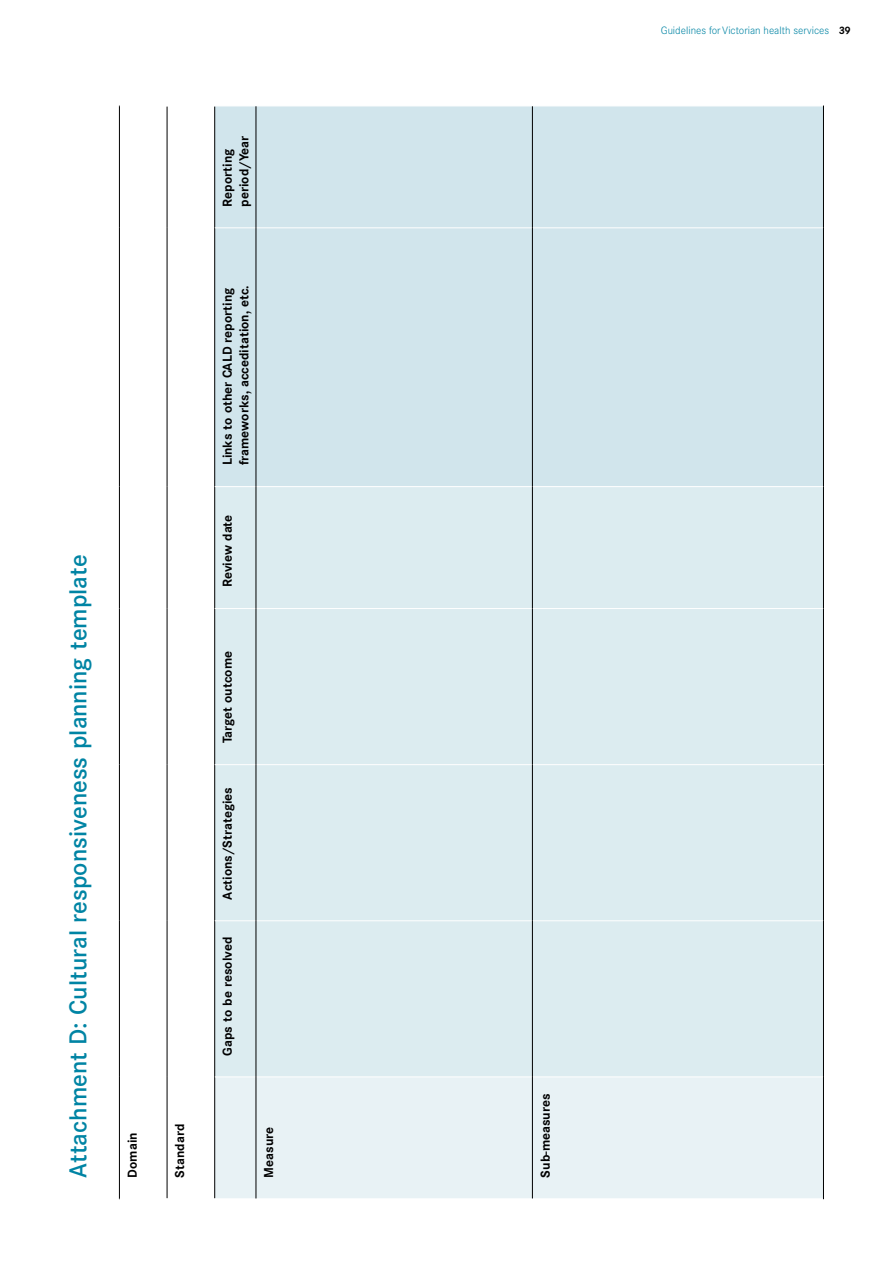
<style>
.page{position:relative;width:893px;height:1263px;background:#fff}
.page>*{position:absolute;margin:0;border:0;box-sizing:border-box;transform-origin:0 0}
.t1{font:500 24px "Corporate SBQ";color:#0084a4}
.t2{font:700 12.75px/16.5px "Corporate SBQ";color:#000}
.t3{font:300 10.5px "Corporate SBQ";color:#0084a4}
.s1{font-weight:700;color:#000}
</style>
<div class="page">
<div style="left:215px;top:1077px;width:608px;height:121px;background:#e8f2f5"></div>
<div style="left:215px;top:487px;width:608px;height:589px;background:#dcecf0"></div>
<div style="left:215px;top:107px;width:608px;height:379px;background:#d1e5ec"></div>
<hr style="left:119px;top:1077px;width:1px;height:122px;background:#000">
<hr style="left:119px;top:921px;width:1px;height:156px;background:#000">
<hr style="left:119px;top:765px;width:1px;height:156px;background:#000">
<hr style="left:119px;top:608px;width:1px;height:157px;background:#000">
<hr style="left:119px;top:487px;width:1px;height:121px;background:#000">
<hr style="left:119px;top:228px;width:1px;height:259px;background:#000">
<hr style="left:119px;top:106px;width:1px;height:122px;background:#000">
<hr style="left:167px;top:1077px;width:1px;height:121px;background:#000">
<hr style="left:167px;top:921px;width:1px;height:156px;background:#000">
<hr style="left:167px;top:765px;width:1px;height:156px;background:#000">
<hr style="left:167px;top:608px;width:1px;height:157px;background:#000">
<hr style="left:167px;top:487px;width:1px;height:121px;background:#000">
<hr style="left:167px;top:228px;width:1px;height:259px;background:#000">
<hr style="left:167px;top:106px;width:1px;height:122px;background:#000">
<hr style="left:214px;top:1077px;width:1px;height:121px;background:#000">
<hr style="left:214px;top:921px;width:1px;height:156px;background:#000">
<hr style="left:214px;top:765px;width:1px;height:156px;background:#000">
<hr style="left:214px;top:608px;width:1px;height:157px;background:#000">
<hr style="left:214px;top:487px;width:1px;height:121px;background:#000">
<hr style="left:214px;top:228px;width:1px;height:259px;background:#000">
<hr style="left:214px;top:106px;width:1px;height:122px;background:#000">
<hr style="left:167px;top:106px;width:48px;height:1px;background:#fff">
<hr style="left:215px;top:920px;width:41px;height:1px;background:#fff">
<hr style="left:215px;top:764px;width:41px;height:1px;background:#fff">
<hr style="left:215px;top:608px;width:41px;height:1px;background:#fff">
<hr style="left:215px;top:227px;width:41px;height:1px;background:#fff">
<hr style="left:256px;top:920px;width:276px;height:1px;background:#fff">
<hr style="left:256px;top:764px;width:276px;height:1px;background:#fff">
<hr style="left:256px;top:608px;width:276px;height:1px;background:#fff">
<hr style="left:256px;top:227px;width:276px;height:1px;background:#fff">
<hr style="left:533px;top:920px;width:290px;height:1px;background:#fff">
<hr style="left:533px;top:764px;width:290px;height:1px;background:#fff">
<hr style="left:533px;top:608px;width:290px;height:1px;background:#fff">
<hr style="left:533px;top:227px;width:290px;height:1px;background:#fff">
<hr style="left:256px;top:1077px;width:1px;height:121px;background:#000">
<hr style="left:256px;top:921px;width:1px;height:156px;background:#000">
<hr style="left:256px;top:765px;width:1px;height:156px;background:#000">
<hr style="left:256px;top:608px;width:1px;height:157px;background:#000">
<hr style="left:256px;top:487px;width:1px;height:121px;background:#000">
<hr style="left:256px;top:228px;width:1px;height:259px;background:#000">
<hr style="left:256px;top:106px;width:1px;height:122px;background:#000">
<hr style="left:532px;top:1077px;width:1px;height:121px;background:#000">
<hr style="left:532px;top:921px;width:1px;height:156px;background:#000">
<hr style="left:532px;top:765px;width:1px;height:156px;background:#000">
<hr style="left:532px;top:608px;width:1px;height:157px;background:#000">
<hr style="left:532px;top:487px;width:1px;height:121px;background:#000">
<hr style="left:532px;top:228px;width:1px;height:259px;background:#000">
<hr style="left:532px;top:106px;width:1px;height:122px;background:#000">
<hr style="left:823px;top:1077px;width:1px;height:122px;background:#000">
<hr style="left:823px;top:921px;width:1px;height:156px;background:#000">
<hr style="left:823px;top:765px;width:1px;height:156px;background:#000">
<hr style="left:823px;top:608px;width:1px;height:157px;background:#000">
<hr style="left:823px;top:487px;width:1px;height:121px;background:#000">
<hr style="left:823px;top:228px;width:1px;height:259px;background:#000">
<hr style="left:823px;top:106px;width:1px;height:122px;background:#000">
<h1 class="t1" style="left:64px;top:1178px;width:625px;rotate:-90deg">Attachment D: Cultural responsiveness planning template</h1>
<p class="t2" style="left:124px;top:1177px;width:47px;rotate:-90deg">Domain</p>
<p class="t2" style="left:172px;top:1177px;width:55px;rotate:-90deg">Standard</p>
<p class="t2" style="left:219px;top:207px;width:72px;rotate:-90deg">Reporting period/Year</p>
<p class="t2" style="left:219px;top:465px;width:182px;rotate:-90deg">Links to other CALD reporting frameworks, acceditation, etc.</p>
<p class="t2" style="left:219px;top:587px;width:74px;rotate:-90deg">Review date</p>
<p class="t2" style="left:219px;top:743px;width:94px;rotate:-90deg">Target outcome</p>
<p class="t2" style="left:219px;top:899px;width:114px;rotate:-90deg">Actions/Strategies</p>
<p class="t2" style="left:219px;top:1056px;width:120px;rotate:-90deg">Gaps to be resolved</p>
<p class="t2" style="left:261px;top:1177px;width:52px;rotate:-90deg">Measure</p>
<p class="t3" style="left:661px;top:24px;width:192px">Guidelines for Victorian health services <span class="s1">39</span></p>
<p class="t2" style="left:537px;top:1177px;width:86px;rotate:-90deg">Sub-measures</p>
</div>
